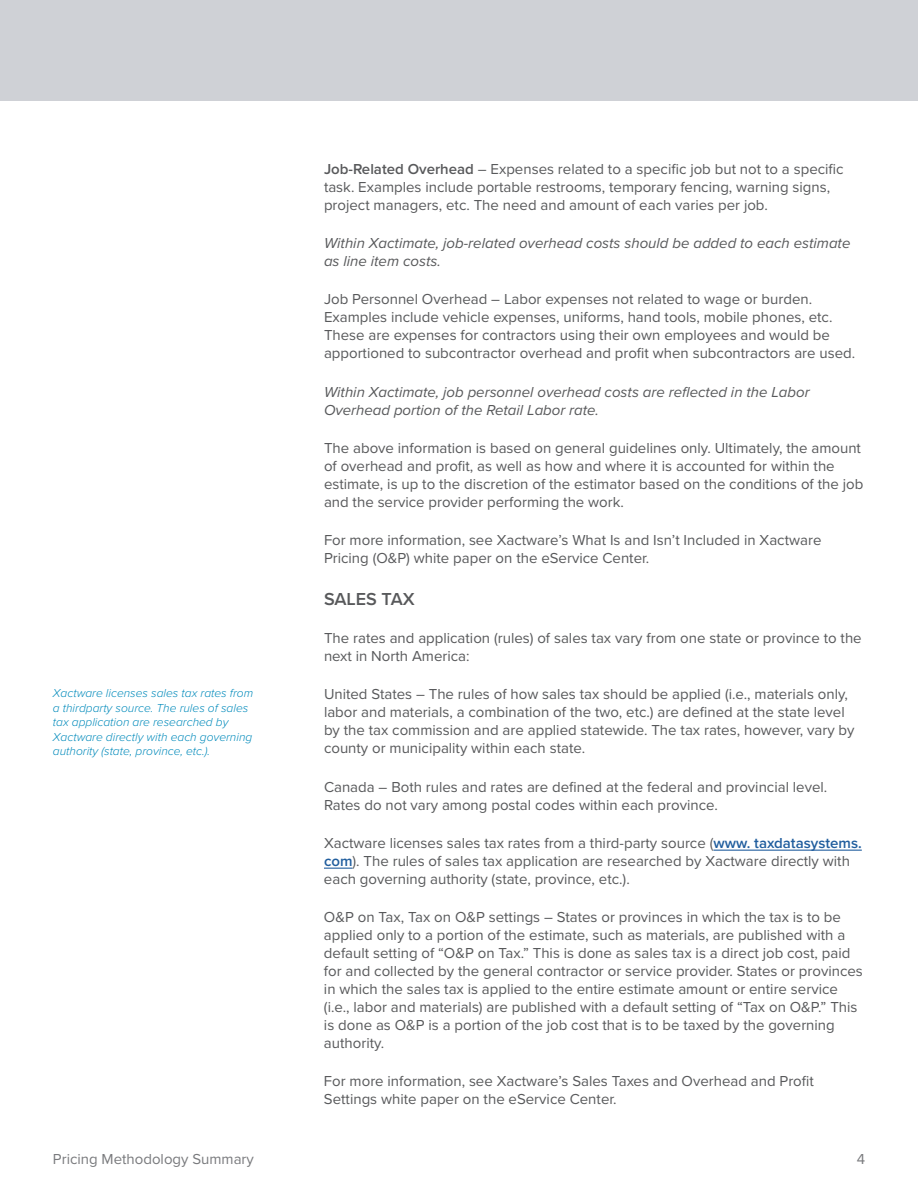
<style>
.page{position:relative;width:918px;height:1188px;background:#fff}
.page>*{position:absolute;margin:0;border:0;box-sizing:border-box;transform-origin:0 0}
.t1{font:600 18px "Proxima Nova";color:#58595b}
.t2{font:15px/18px "Proxima Nova";color:#58595b}
.t3{font:italic 15px/18px "Proxima Nova";color:#58595b}
.t4{font:15px "Proxima Nova";color:#797a7d}
.t5{font:italic 300 12px/14.4px "Proxima Nova";color:#008abb}
.s1{font-weight:600}
.s2{font-weight:600;color:#215e9e}
</style>
<div class="page">
<div style="left:0;top:0;width:918px;height:100px;background:#cfd1d6"></div>
<hr style="left:713px;top:850px;width:149px;height:1px;background:#215e9e">
<svg style="left:324px;top:868px;width:29px;height:1px"></svg>
<p class="t5" style="left:53px;top:687px;width:202px">Xactware licenses sales tax rates from a thirdparty source. The rules of sales tax application are researched by Xactware directly with each governing authority (state, province, etc.).</p>
<p class="t2" style="left:324px;top:161px;width:521px"><span class="s1">Job-Related Overhead</span> – Expenses related to a specific job but not to a specific task. Examples include portable restrooms, temporary fencing, warning signs, project managers, etc. The need and amount of each varies per job.</p>
<p class="t3" style="left:324px;top:235px;width:528px">Within Xactimate, job-related overhead costs should be added to each estimate as line item costs.</p>
<p class="t2" style="left:324px;top:291px;width:533px">Job Personnel Overhead – Labor expenses not related to wage or burden.<br>Examples include vehicle expenses, uniforms, hand tools, mobile phones, etc.<br>These are expenses for contractors using their own employees and would be apportioned to subcontractor overhead and profit when subcontractors are used.</p>
<p class="t3" style="left:324px;top:383px;width:487px">Within Xactimate, job personnel overhead costs are reflected in the Labor<br>Overhead portion of the Retail Labor rate.</p>
<p class="t2" style="left:324px;top:440px;width:541px">The above information is based on general guidelines only. Ultimately, the amount of overhead and profit, as well as how and where it is accounted for within the estimate, is up to the discretion of the estimator based on the conditions of the job and the service provider performing the work.</p>
<p class="t2" style="left:324px;top:532px;width:499px">For more information, see Xactware’s What Is and Isn’t Included in Xactware<br>Pricing (O&amp;P) white paper on the eService Center.</p>
<p class="t1" style="left:324px;top:591px;width:92px">SALES TAX</p>
<p class="t2" style="left:324px;top:630px;width:539px">The rates and application (rules) of sales tax vary from one state or province to the next in North America:</p>
<p class="t2" style="left:324px;top:686px;width:532px">United States – The rules of how sales tax should be applied (i.e., materials only, labor and materials, a combination of the two, etc.) are defined at the state level by the tax commission and are applied statewide. The tax rates, however, vary by county or municipality within each state.</p>
<p class="t2" style="left:324px;top:779px;width:505px">Canada – Both rules and rates are defined at the federal and provincial level.<br>Rates do not vary among postal codes within each province.</p>
<p class="t2" style="left:324px;top:835px;width:539px">Xactware licenses sales tax rates from a third-party source (<span class="s2">www. taxdatasystems. com</span>). The rules of sales tax application are researched by Xactware directly with each governing authority (state, province, etc.).</p>
<p class="t2" style="left:324px;top:909px;width:540px">O&amp;P on Tax, Tax on O&amp;P settings – States or provinces in which the tax is to be applied only to a portion of the estimate, such as materials, are published with a default setting of “O&amp;P on Tax.” This is done as sales tax is a direct job cost, paid for and collected by the general contractor or service provider. States or provinces in which the sales tax is applied to the entire estimate amount or entire service (i.e., labor and materials) are published with a default setting of “Tax on O&amp;P.” This is done as O&amp;P is a portion of the job cost that is to be taxed by the governing authority.</p>
<p class="t2" style="left:324px;top:1073px;width:491px">For more information, see Xactware’s Sales Taxes and Overhead and Profit<br>Settings white paper on the eService Center.</p>
<p class="t4" style="left:53px;top:1153px;width:203px">Pricing Methodology Summary</p>
<p class="t4" style="left:857px;top:1153px;width:10px">4</p>
</div>
